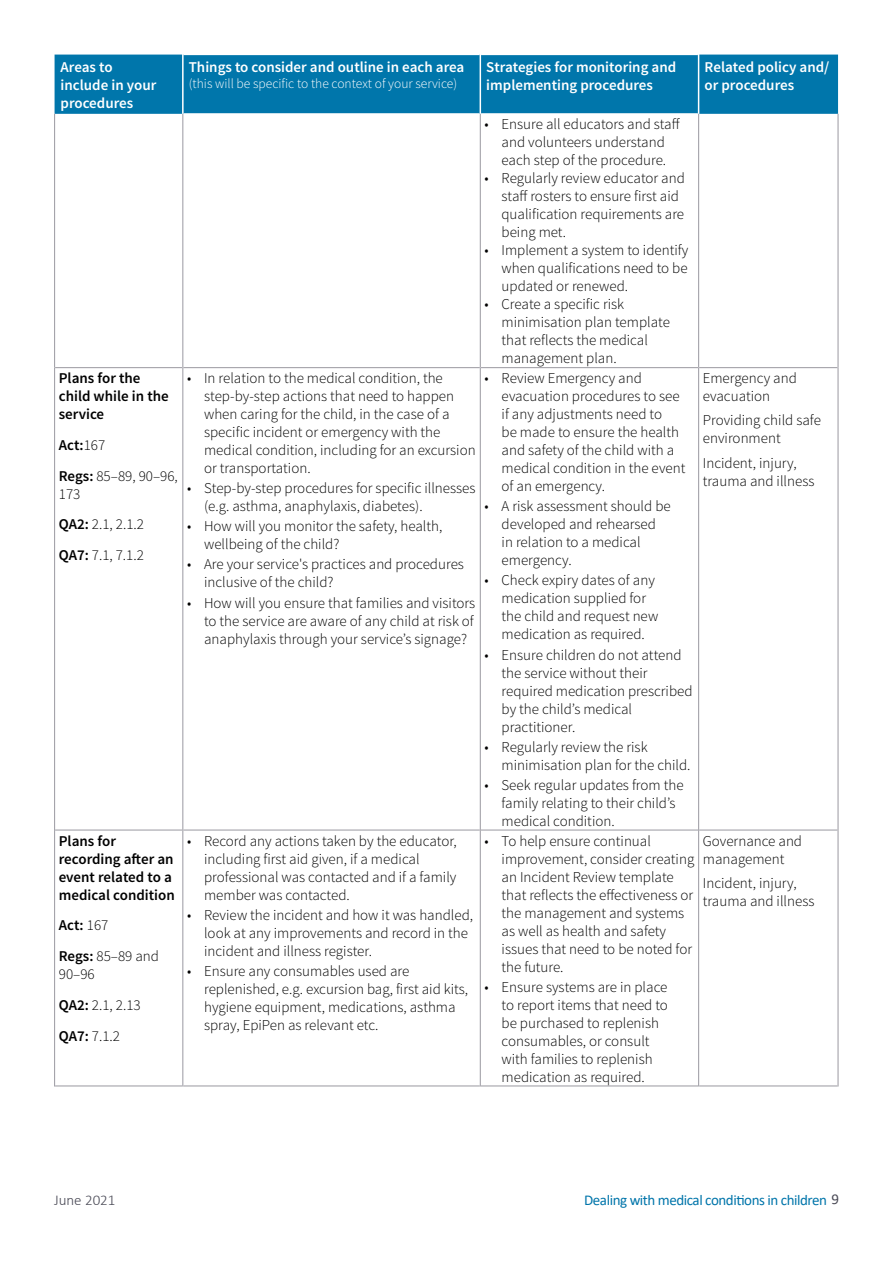
<style>
.page{position:relative;width:893px;height:1263px;background:#fff}
.page>*{position:absolute;margin:0;border:0;box-sizing:border-box;transform-origin:0 0}
.t1{font:300 15px/18px "Source Sans Pro";color:#000}
.t2{font:600 15px/18px "Source Sans Pro";color:#fff}
.t3{font:600 15px/18px "Source Sans Pro";color:#000}
.t4{font:15px "Calibri";letter-spacing:-.03em;color:#0075aa}
.t5{font:300 15px "Calibri";color:#4a4a56}
.t6{font:300 13.5px "Source Sans Pro";color:#fff}
.s1{font-weight:600}
.s2{color:#4a4a56}
</style>
<div class="page">
<div style="left:55px;top:55px;width:783px;height:59px;background:#0076ab"></div>
<hr style="left:54px;top:114px;width:1px;height:254px;background:#a5a4ab">
<hr style="left:837px;top:114px;width:2px;height:254px;background:#a5a4ab">
<hr style="left:55px;top:367px;width:127px;height:1px;background:#a5a4ab">
<hr style="left:54px;top:368px;width:1px;height:462px;background:#a5a4ab">
<hr style="left:183px;top:367px;width:297px;height:1px;background:#a5a4ab">
<hr style="left:481px;top:367px;width:217px;height:1px;background:#a5a4ab">
<hr style="left:699px;top:367px;width:138px;height:1px;background:#a5a4ab">
<hr style="left:837px;top:368px;width:2px;height:462px;background:#a5a4ab">
<hr style="left:55px;top:829px;width:127px;height:2px;background:#a5a4ab">
<hr style="left:54px;top:830px;width:1px;height:256px;background:#a5a4ab">
<hr style="left:183px;top:829px;width:297px;height:2px;background:#a5a4ab">
<hr style="left:481px;top:829px;width:217px;height:2px;background:#a5a4ab">
<hr style="left:699px;top:829px;width:138px;height:2px;background:#a5a4ab">
<hr style="left:837px;top:830px;width:2px;height:256px;background:#a5a4ab">
<hr style="left:55px;top:1085px;width:127px;height:1px;background:#a5a4ab">
<hr style="left:183px;top:1085px;width:297px;height:1px;background:#a5a4ab">
<hr style="left:481px;top:1085px;width:217px;height:1px;background:#a5a4ab">
<hr style="left:699px;top:1085px;width:138px;height:1px;background:#a5a4ab">
<hr style="left:182px;top:114px;width:1px;height:254px;background:#a5a4ab">
<hr style="left:480px;top:114px;width:1px;height:254px;background:#a5a4ab">
<hr style="left:698px;top:114px;width:1px;height:254px;background:#a5a4ab">
<hr style="left:182px;top:368px;width:1px;height:462px;background:#a5a4ab">
<hr style="left:480px;top:368px;width:1px;height:462px;background:#a5a4ab">
<hr style="left:698px;top:368px;width:1px;height:462px;background:#a5a4ab">
<hr style="left:182px;top:830px;width:1px;height:256px;background:#a5a4ab">
<hr style="left:480px;top:830px;width:1px;height:256px;background:#a5a4ab">
<hr style="left:698px;top:830px;width:1px;height:256px;background:#a5a4ab">
<hr style="left:184px;top:113px;width:296px;height:1px;background:#fff">
<hr style="left:481px;top:113px;width:217px;height:1px;background:#fff">
<hr style="left:182px;top:54px;width:2px;height:60px;background:#fff">
<hr style="left:480px;top:54px;width:1px;height:60px;background:#fff">
<hr style="left:698px;top:54px;width:1px;height:60px;background:#fff">
<p class="t2" style="left:61px;top:58px;width:97px">Areas to include in your procedures</p>
<p class="t2" style="left:189px;top:58px;width:277px">Things to consider and outline in each area</p>
<p class="t6" style="left:189px;top:75px;width:270px">(this will be specific to the context of your service)</p>
<p class="t3" style="left:59px;top:369px;width:111px">Plans for the child while in the service</p>
<p class="t1" style="left:59px;top:430px;width:121px;line-height:30.8px"><span class="s1">Act:</span>167<br><span class="s1">Regs:</span> 85–89, 90–96,</p>
<p class="t1" style="left:59px;top:478px;width:87px;line-height:30.8px">173<br><span class="s1">QA2:</span> 2.1, 2.1.2<br><span class="s1">QA7:</span> 7.1, 7.1.2</p>
<p class="t1" style="left:204px;top:369px;width:273px;text-indent:-17px">• In relation to the medical condition, the step-by-step actions that need to happen when caring for the child, in the case of a specific incident or emergency with the medical condition, including for an excursion or transportation.</p>
<p class="t1" style="left:204px;top:479px;width:273px;text-indent:-17px">• Step-by-step procedures for specific illnesses (e.g. asthma, anaphylaxis, diabetes).</p>
<p class="t1" style="left:204px;top:517px;width:240px;text-indent:-17px">• How will you monitor the safety, health, wellbeing of the child?</p>
<p class="t1" style="left:204px;top:556px;width:261px;text-indent:-17px">• Are your service's practices and procedures inclusive of the child?</p>
<p class="t1" style="left:204px;top:594px;width:273px;text-align:justify;text-indent:-17px">• How will you ensure that families and visitors to the service are aware of any child at risk of anaphylaxis through your service’s signage?</p>
<p class="t3" style="left:59px;top:832px;width:117px">Plans for recording after an event related to a medical condition</p>
<p class="t1" style="left:59px;top:910px;width:102px;line-height:30.8px"><span class="s1">Act:</span> 167<br><span class="s1">Regs:</span> 85–89 and</p>
<p class="t1" style="left:59px;top:959px;width:83px;line-height:30.8px">90–96<br><span class="s1">QA2:</span> 2.1, 2.13<br><span class="s1">QA7:</span> 7.1.2</p>
<p class="t1" style="left:204px;top:832px;width:254px;text-indent:-17px">• Record any actions taken by the educator, including first aid given, if a medical professional was contacted and if a family member was contacted.</p>
<p class="t1" style="left:204px;top:906px;width:271px;text-indent:-17px">• Review the incident and how it was handled, look at any improvements and record in the incident and illness register.</p>
<p class="t1" style="left:204px;top:962px;width:266px;text-indent:-17px">• Ensure any consumables used are replenished, e.g. excursion bag, first aid kits, hygiene equipment, medications, asthma spray, EpiPen as relevant etc.</p>
<p class="t2" style="left:486px;top:58px;width:191px">Strategies for monitoring and implementing procedures</p>
<p class="t2" style="left:705px;top:58px;width:126px">Related policy and/ or procedures</p>
<p class="t1" style="left:485px;top:115px;width:197px;text-align:center">• Ensure all educators and staff and volunteers understand each step of the procedure.</p>
<p class="t1" style="left:502px;top:169px;width:185px;text-indent:-17px">• Regularly review educator and staff rosters to ensure first aid qualification requirements are being met.</p>
<p class="t1" style="left:502px;top:241px;width:188px;text-align:justify;text-indent:-17px">• Implement a system to identify when qualifications need to be updated or renewed.</p>
<p class="t1" style="left:502px;top:295px;width:170px;text-indent:-17px">• Create a specific risk minimisation plan template that reflects the medical management plan.</p>
<p class="t1" style="left:502px;top:369px;width:185px;text-indent:-17px">• Review Emergency and evacuation procedures to see if any adjustments need to<br>be made to ensure the health and safety of the child with a medical condition in the event of an emergency.</p>
<p class="t1" style="left:502px;top:497px;width:171px;text-indent:-17px">• A risk assessment should be developed and rehearsed in relation to a medical emergency.</p>
<p class="t1" style="left:502px;top:571px;width:158px;text-indent:-17px">• Check expiry dates of any medication supplied for the child and request new medication as required.</p>
<p class="t1" style="left:502px;top:646px;width:193px;text-indent:-17px">• Ensure children do not attend the service without their required medication prescribed by the child’s medical practitioner.</p>
<p class="t1" style="left:502px;top:738px;width:190px;text-indent:-17px">• Regularly review the risk minimisation plan for the child.</p>
<p class="t1" style="left:502px;top:776px;width:184px;text-indent:-17px">• Seek regular updates from the family relating to their child’s medical condition.</p>
<p class="t1" style="left:502px;top:832px;width:194px;text-indent:-17px">• To help ensure continual improvement, consider creating an Incident Review template that reflects the effectiveness or the management and systems as well as health and safety issues that need to be noted for the future.</p>
<p class="t1" style="left:502px;top:978px;width:168px;text-indent:-17px">• Ensure systems are in place to report items that need to be purchased to replenish consumables, or consult with families to replenish medication as required.</p>
<p class="t1" style="left:703px;top:369px;width:96px">Emergency and evacuation</p>
<p class="t1" style="left:703px;top:412px;width:120px">Providing child safe environment</p>
<p class="t1" style="left:703px;top:454px;width:113px">Incident, injury, trauma and illness</p>
<p class="t1" style="left:703px;top:832px;width:101px">Governance and management</p>
<p class="t1" style="left:703px;top:874px;width:113px">Incident, injury, trauma and illness</p>
<p class="t5" style="left:54px;top:1190px;width:63px">June 2021</p>
<p class="t4" style="left:584px;top:1190px;width:256px">Dealing with medical conditions in children <span class="s2">9</span></p>
</div>
